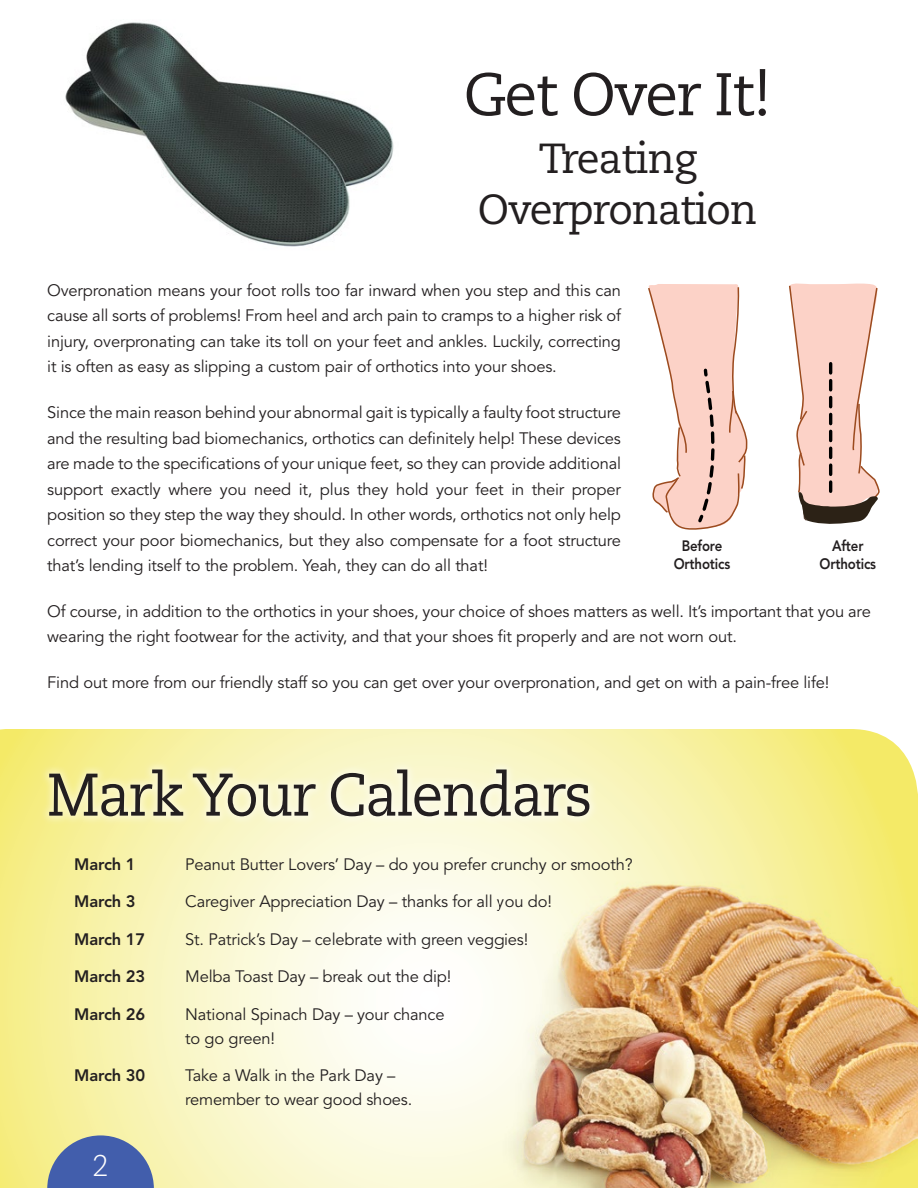
<style>
.page{position:relative;width:918px;height:1188px;background:#fff}
.page>*{position:absolute;margin:0;border:0;box-sizing:border-box;transform-origin:0 0}
.t1{font:60px "Caecilia LT Std";letter-spacing:-.03em;color:#231f20;scale:.94 1}
.t2{font:60px "Caecilia LT Std";letter-spacing:-.03em;color:#231f20}
.t3{font:42px/51px "Caecilia LT Std";letter-spacing:-.03em;color:#231f20;text-align:center}
.t4{font:300 30px "Caecilia LT Std";color:#fff}
.t5{font:16.5px/25.5px "Avenir LT Std";letter-spacing:-.01em;color:#231f20}
.t6{font:800 16.5px "Avenir LT Std";letter-spacing:-.01em;color:#231f20}
.t7{font:800 15px/18px "Avenir LT Std";letter-spacing:-.01em;color:#231f20;text-align:center;scale:.88 1}
</style>
<div class="page">
<svg style="left:0;top:729px;width:918px;height:459px;background:#f9f5bf"></svg>
<img style="left:65px;top:22px;width:329px;height:225px">
<svg style="left:47px;top:1135px;width:107px;height:53px;background:#6b7fa9"></svg>
<div style="left:39px;top:760px;width:560px;height:66px;background:#fff;opacity:.55"></div>
<svg style="left:648px;top:284px;width:100px;height:246px"></svg>
<svg style="left:789px;top:284px;width:91px;height:240px"></svg>
<img style="left:500px;top:853px;width:418px;height:335px">
<h1 class="t2" style="left:464px;top:60px;width:309px">Get Over It!</h1>
<h2 class="t3" style="left:478px;top:134px;width:281px">Treating<br>Overpronation</h2>
<p class="t5" style="left:47px;top:278px;width:575px;text-align:justify">Overpronation means your foot rolls too far inward when you step and this can cause all sorts of problems! From heel and arch pain to cramps to a higher risk of injury, overpronating can take its toll on your feet and ankles. Luckily, correcting it is often as easy as slipping a custom pair of orthotics into your shoes.</p>
<p class="t5" style="left:47px;top:400px;width:575px;text-align:justify">Since the main reason behind your abnormal gait is typically a faulty foot structure and the resulting bad biomechanics, orthotics can definitely help! These devices are made to the specifications of your unique feet, so they can provide additional support exactly where you need it, plus they hold your feet in their proper position so they step the way they should. In other words, orthotics not only help correct your poor biomechanics, but they also compensate for a foot structure that’s lending itself to the problem. Yeah, they can do all that!</p>
<p class="t5" style="left:47px;top:599px;width:825px">Of course, in addition to the orthotics in your shoes, your choice of shoes matters as well. It’s important that you are wearing the right footwear for the activity, and that your shoes fit properly and are not worn out.</p>
<p class="t5" style="left:47px;top:670px;width:784px">Find out more from our friendly staff so you can get over your overpronation, and get on with a pain-free life!</p>
<p class="t7" style="left:674px;top:537px;width:66px">Before<br>Orthotics</p>
<p class="t7" style="left:819px;top:537px;width:66px">After<br>Orthotics</p>
<h1 class="t1" style="left:47px;top:760px;width:581px">Mark Your Calendars</h1>
<p class="t6" style="left:74px;top:854px;width:63px">March 1</p>
<p class="t5" style="left:185px;top:852px;width:449px">Peanut Butter Lovers’ Day – do you prefer crunchy or smooth?</p>
<p class="t6" style="left:74px;top:892px;width:63px">March 3</p>
<p class="t5" style="left:185px;top:889px;width:368px">Caregiver Appreciation Day – thanks for all you do!</p>
<p class="t6" style="left:74px;top:929px;width:72px">March 17</p>
<p class="t5" style="left:185px;top:927px;width:345px">St. Patrick’s Day – celebrate with green veggies!</p>
<p class="t6" style="left:74px;top:967px;width:72px">March 23</p>
<p class="t5" style="left:185px;top:964px;width:268px">Melba Toast Day – break out the dip!</p>
<p class="t6" style="left:74px;top:1004px;width:72px">March 26</p>
<p class="t5" style="left:185px;top:1003px;width:261px;line-height:24px">National Spinach Day – your chance to go green!</p>
<p class="t6" style="left:74px;top:1066px;width:72px">March 30</p>
<p class="t5" style="left:185px;top:1064px;width:229px;line-height:24px">Take a Walk in the Park Day – remember to wear good shoes.</p>
<h3 class="t4" style="left:92px;top:1149px;width:18px">2</h3>
</div>
